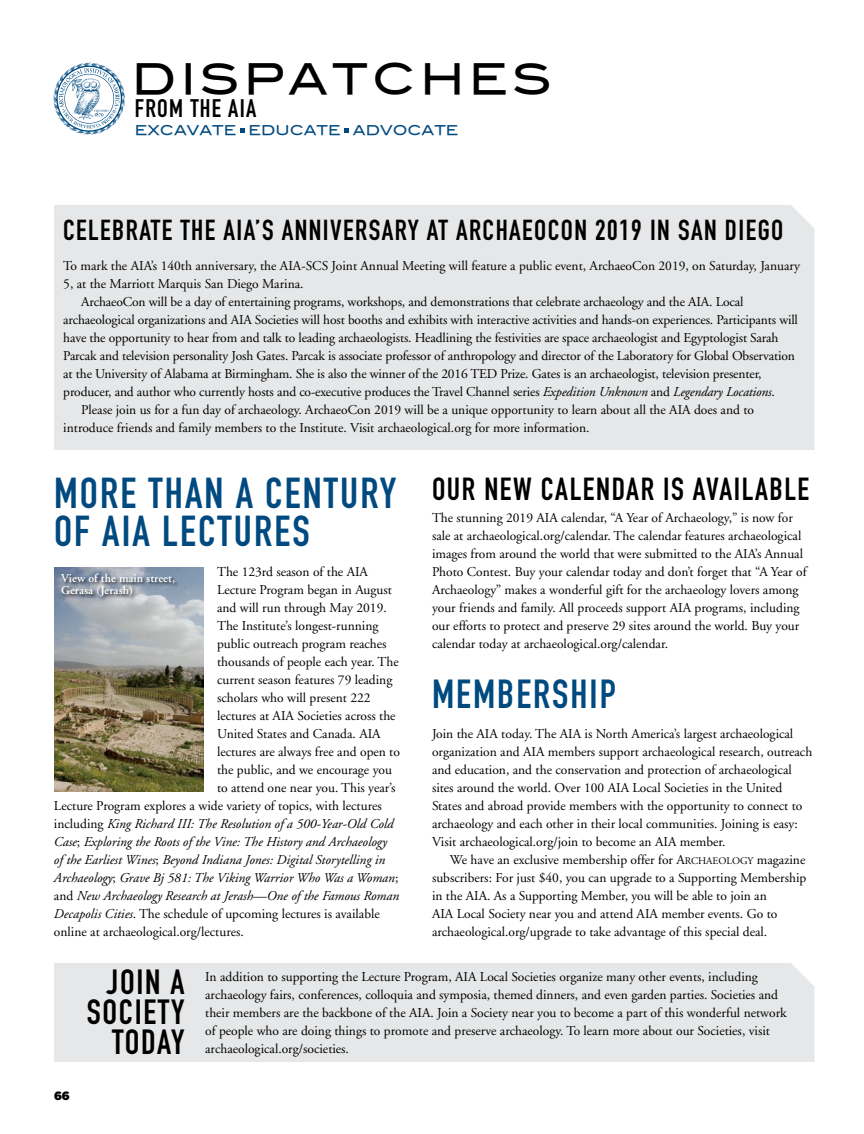
<style>
.page{position:relative;width:864px;height:1134px;background:#fff}
.page>*{position:absolute;margin:0;border:0;box-sizing:border-box;transform-origin:0 0}
.t1{font:700 42.6px/37.5px "DIN Condensed";letter-spacing:.05em;color:#004a80}
.t2{font:42px "Blair Md ITCTT Medium";letter-spacing:.1em;color:#000}
.t3{font:700 40.05px "DIN Condensed";letter-spacing:.05em;color:#004a80}
.t4{font:700 34.5px/29.8px "DIN Condensed";letter-spacing:.05em;color:#000;text-align:right}
.t5{font:700 31.5px "DIN Condensed";letter-spacing:.05em;color:#000}
.t6{font:700 28.5px "DIN Condensed";letter-spacing:.05em;color:#000}
.t7{font:700 25.05px "DIN Condensed";letter-spacing:.05em;color:#000}
.t8{font:13.5px/18px "Adobe Garamond";color:#000}
.t9{font:italic 13.5px "Adobe Garamond";color:#000}
.t10{font:13.5px "Blair Md ITCTT Medium";color:#004a80}
.t11{font:600 12px/12px "Adobe Garamond";color:#fff}
.t12{font:900 12px "Gotham";color:#000}
.s1{font-style:italic}
.s2{font-style:normal}
.s3{font-style:inherit}
.s4{font-size:10.2px}
</style>
<div class="page">
<div style="left:54px;top:963px;width:760px;height:99px;background:#e6e7e8"></div>
<svg style="left:54px;top:63px;width:71px;height:71px"></svg>
<svg style="left:240px;top:128px;width:5px;height:5px"></svg>
<svg style="left:345px;top:128px;width:4px;height:5px"></svg>
<div style="left:54px;top:205px;width:760px;height:245px;background:#e6e7e8"></div>
<img style="left:54px;top:567px;width:150px;height:225px">
<div style="left:61px;top:573px;width:118px;height:29px;background:#000;opacity:.75"></div>
<h2 class="t2" style="left:132px;top:45px;width:422px">DISPATCHES</h2>
<h3 class="t7" style="left:135px;top:92px;width:123px">FROM THE AIA</h3>
<p class="t10" style="left:135px;top:119px;width:325px">EXCAVATE EDUCATE ADVOCATE</p>
<h3 class="t6" style="left:63px;top:210px;width:722px">CELEBRATE THE AIA’S ANNIVERSARY AT ARCHAEOCON 2019 IN SAN DIEGO</h3>
<p class="t8" style="left:63px;top:257px;width:738px">To mark the AIA’s 140th anniversary, the AIA-SCS Joint Annual Meeting will feature a public event, ArchaeoCon 2019, on Saturday, January</p>
<p class="t8" style="left:63px;top:275px;width:242px">5, at the Marriott Marquis San Diego Marina.</p>
<p class="t8" style="left:81px;top:293px;width:664px">ArchaeoCon will be a day of entertaining programs, workshops, and demonstrations that celebrate archaeology and the AIA. Local</p>
<p class="t8" style="left:63px;top:311px;width:736px">archaeological organizations and AIA Societies will host booths and exhibits with interactive activities and hands-on experiences. Participants will</p>
<p class="t8" style="left:63px;top:329px;width:717px">have the opportunity to hear from and talk to leading archaeologists. Headlining the festivities are space archaeologist and Egyptologist Sarah</p>
<p class="t8" style="left:63px;top:347px;width:733px">Parcak and television personality Josh Gates. Parcak is associate professor of anthropology and director of the Laboratory for Global Observation</p>
<p class="t8" style="left:63px;top:365px;width:700px">at the University of Alabama at Birmingham. She is also the winner of the 2016 TED Prize. Gates is an archaeologist, television presenter,</p>
<p class="t8" style="left:63px;top:383px;width:713px">producer, and author who currently hosts and co-executive produces the Travel Channel series <span class="s1">Expedition Unknown</span> and <span class="s1">Legendary Locations</span>.</p>
<p class="t8" style="left:81px;top:401px;width:674px">Please join us for a fun day of archaeology. ArchaeoCon 2019 will be a unique opportunity to learn about all the AIA does and to</p>
<p class="t8" style="left:63px;top:419px;width:528px">introduce friends and family members to the Institute. Visit archaeological.org for more information.</p>
<h1 class="t1" style="left:54px;top:474px;width:344px">MORE THAN A CENTURY<br>OF AIA LECTURES</h1>
<p class="t8" style="left:217px;top:563px;width:152px">The 123rd season of the AIA</p>
<p class="t8" style="left:217px;top:581px;width:176px">Lecture Program began in August</p>
<p class="t8" style="left:217px;top:599px;width:171px">and will run through May 2019.</p>
<p class="t8" style="left:217px;top:617px;width:163px">The Institute’s longest-running</p>
<p class="t8" style="left:217px;top:635px;width:171px">public outreach program reaches</p>
<p class="t8" style="left:217px;top:653px;width:183px">thousands of people each year. The</p>
<p class="t8" style="left:217px;top:671px;width:177px">current season features 79 leading</p>
<p class="t8" style="left:217px;top:689px;width:155px">scholars who will present 222</p>
<p class="t8" style="left:217px;top:707px;width:180px">lectures at AIA Societies across the</p>
<p class="t8" style="left:217px;top:725px;width:165px">United States and Canada. AIA</p>
<p class="t8" style="left:217px;top:743px;width:184px">lectures are always free and open to</p>
<p class="t8" style="left:217px;top:761px;width:176px">the public, and we encourage you</p>
<p class="t8" style="left:217px;top:779px;width:180px">to attend one near you. This year’s</p>
<p class="t8" style="left:54px;top:797px;width:329px">Lecture Program explores a wide variety of topics, with lectures</p>
<p class="t9" style="left:54px;top:816px;width:341px"><span class="s2">including</span> King Richard III: The Resolution of a 500-Year-Old Cold</p>
<p class="t9" style="left:54px;top:834px;width:334px">Case<span class="s2">;</span> Exploring the Roots of the Vine: The History and Archaeology</p>
<p class="t9" style="left:54px;top:852px;width:333px">of the Earliest Wines<span class="s2">;</span> Beyond Indiana Jones: Digital Storytelling in</p>
<p class="t9" style="left:54px;top:870px;width:346px">Archaeology<span class="s2">;</span> Grave Bj 581: The Viking Warrior Who Was a Woman<span class="s2">;</span></p>
<p class="t9" style="left:54px;top:888px;width:347px"><span class="s2">and</span> New Archaeology Research at Jerash—One of the Famous Roman</p>
<p class="t8" style="left:54px;top:905px;width:327px"><span class="s1">Decapolis Cities</span>. The schedule of upcoming lectures is available</p>
<p class="t8" style="left:54px;top:923px;width:191px">online at archaeological.org/lectures.</p>
<p class="t8" style="left:205px;top:968px;width:583px">In addition to supporting the Lecture Program, AIA Local Societies organize many other events, including archaeology fairs, conferences, colloquia and symposia, themed dinners, and even garden parties. Societies and their members are the backbone of the AIA. Join a Society near you to become a part of this wonderful network of people who are doing things to promote and preserve archaeology. To learn more about our Societies, visit archaeological.org/societies.</p>
<h3 class="t5" style="left:432px;top:468px;width:379px">OUR NEW CALENDAR IS AVAILABLE</h3>
<p class="t8" style="left:432px;top:509px;width:376px">The stunning 2019 AIA calendar, “A Year of Archaeology,” is now for sale at archaeological.org/calendar. The calendar features archaeological images from around the world that were submitted to the AIA’s Annual Photo Contest. Buy your calendar today and don’t forget that “A Year of Archaeology” makes a wonderful gift for the archaeology lovers among your friends and family. All proceeds support AIA programs, including our efforts to protect and preserve 29 sites around the world. Buy your calendar today at archaeological.org/calendar.</p>
<p class="t11" style="left:61px;top:572px;width:115px">View of the main street,<br>Gerasa (Jerash)</p>
<h3 class="t3" style="left:432px;top:667px;width:185px">MEMBERSHIP</h3>
<p class="t8" style="left:432px;top:725px;width:382px">Join the AIA today. The AIA is North America’s largest archaeological organization and AIA members support archaeological research, outreach and education, and the conservation and protection of archaeological sites around the world. Over 100 AIA Local Societies in the United States and abroad provide members with the opportunity to connect to archaeology and each other in their local communities. Joining is easy:<br>Visit archaeological.org/join to become an AIA member.</p>
<p class="t8" style="left:432px;top:851px;width:376px;text-indent:18px">We have an exclusive membership offer for <span class="s3">A</span><span class="s4">RCHAEOLOGY</span> magazine subscribers: For just $40, you can upgrade to a Supporting Membership in the AIA. As a Supporting Member, you will be able to join an<br>AIA Local Society near you and attend AIA member events. Go to archaeological.org/upgrade to take advantage of this special deal.</p>
<h3 class="t4" style="left:87px;top:967px;width:99px">JOIN A<br>SOCIETY<br>TODAY</h3>
<p class="t12" style="left:54px;top:1089px;width:17px">66</p>
</div>
